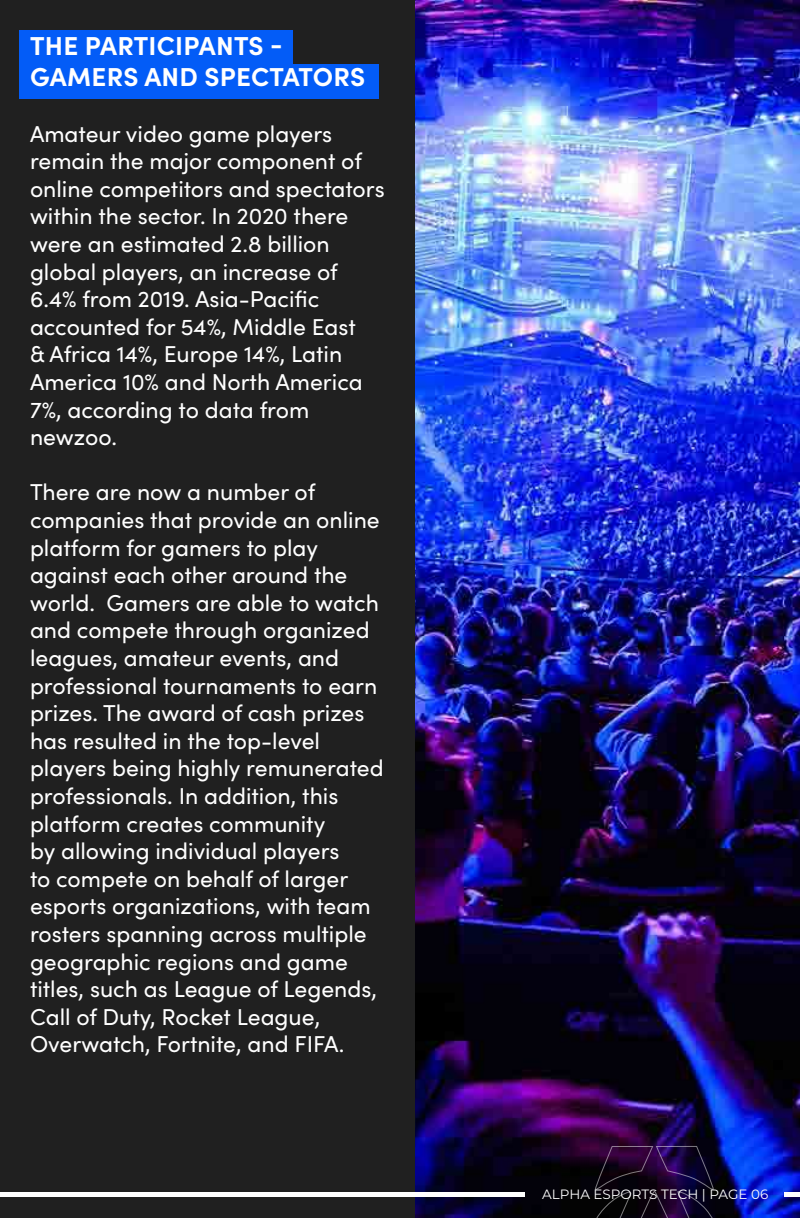
<style>
.page{position:relative;width:800px;height:1218px;background:#fff}
.page>*{position:absolute;margin:0;border:0;box-sizing:border-box;transform-origin:0 0}
.t1{font:700 26px/31.2px "Sofia Pro";letter-spacing:.01em;color:#fff}
.t2{font:23px/27.6px "Sofia Pro";color:#fff}
.t3{font:13.5px "Montserrat";color:#fff}
</style>
<div class="page">
<img style="left:415px;top:0;width:385px;height:1218px">
<div style="left:0;top:0;width:415px;height:1218px;background:#202020"></div>
<div style="left:19px;top:30px;width:274px;height:34px;background:#035cf7"></div>
<div style="left:19px;top:64px;width:360px;height:35px;background:#035cf7"></div>
<svg style="left:538px;top:1146px;width:233px;height:72px;background:#100e40"></svg>
<div style="left:0;top:1192px;width:524px;height:5px;background:#fff"></div>
<div style="left:784px;top:1192px;width:16px;height:5px;background:#fff"></div>
<p class="t1" style="left:30px;top:28px;width:337px">THE PARTICIPANTS -<br>GAMERS AND SPECTATORS</p>
<p class="t2" style="left:30px;top:118px;width:356px">Amateur video game players remain the major component of online competitors and spectators within the sector. In 2020 there were an estimated 2.8 billion global players, an increase of<br>6.4% from 2019. Asia-Pacific accounted for 54%, Middle East<br>&amp; Africa 14%, Europe 14%, Latin<br>America 10% and North America<br>7%, according to data from newzoo.</p>
<p class="t2" style="left:30px;top:477px;width:355px">There are now a number of companies that provide an online platform for gamers to play against each other around the world. Gamers are able to watch and compete through organized leagues, amateur events, and professional tournaments to earn prizes. The award of cash prizes has resulted in the top-level players being highly remunerated professionals. In addition, this platform creates community<br>by allowing individual players<br>to compete on behalf of larger esports organizations, with team rosters spanning across multiple geographic regions and game titles, such as League of Legends,<br>Call of Duty, Rocket League,<br>Overwatch, Fortnite, and FIFA.</p>
<p class="t3" style="left:542px;top:1185px;width:228px">ALPHA ESPORTS TECH | PAGE 06</p>
</div>
